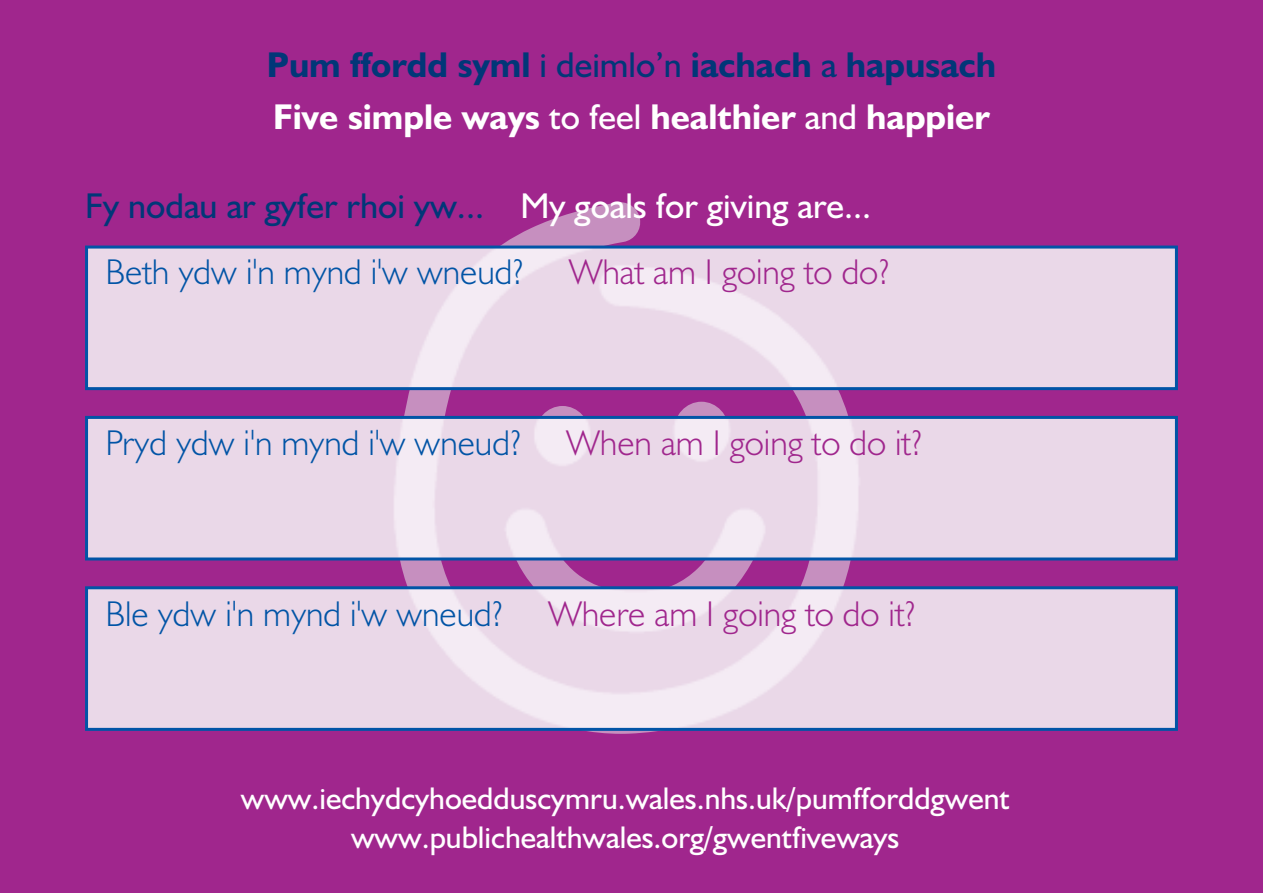
<style>
.page{position:relative;width:1263px;height:893px;background:#a0268d}
.page>*{position:absolute;margin:0;border:0;box-sizing:border-box;transform-origin:0 0}
.t1{font:700 36px/51.9px "Humanist 521 BT";color:#fff}
.t2{font:36px/66px "Humanist 521 BT";color:#013778}
.t3{font:300 36px "Humanist 521 BT";color:#a0268d}
.t4{font:300 36px "Humanist 521 BT";color:#0154a6}
.t5{font:31.5px/39px "Humanist 521 BT";color:#fff;text-align:center}
.s1{color:#013778}
.s2{font-weight:400;color:#013778}
.s3{font-weight:400}
.s4{color:#fff}
.s5{font-weight:300;color:#0154a6}
</style>
<div class="page">
<svg style="left:394px;top:202px;width:464px;height:532px"></svg>
<svg style="left:535px;top:406px;width:55px;height:60px"></svg>
<div style="left:674px;top:402px;width:55px;height:59px;background:#c68fbf;border-radius:50%"></div>
<svg style="left:504px;top:560px;width:262px;height:26px"></svg>
<img style="left:89px;top:250px;width:1085px;height:136px">
<div style="left:85px;top:246px;width:1093px;height:144px;border:3px solid #0154a6"></div>
<img style="left:89px;top:420px;width:1085px;height:136px">
<div style="left:85px;top:416px;width:1093px;height:144px;border:3px solid #0154a6"></div>
<img style="left:89px;top:590px;width:1085px;height:137px">
<div style="left:85px;top:586px;width:1093px;height:145px;border:3px solid #0154a6"></div>
<p class="t1" style="left:267px;top:39px;width:731px"><span class="s1">Pum ffordd syml</span> <span class="s2">i deimlo’n</span> <span class="s1">iachach</span> <span class="s2">a</span> <span class="s1">hapusach<br></span>Five simple ways <span class="s3">to feel</span> healthier <span class="s3">and</span> happier</p>
<p class="t2" style="left:106px;top:173px;width:767px;text-indent:-21px">Fy nodau ar gyfer rhoi yw... <span class="s4">My goals for giving are...<br></span><span class="s5">Beth ydw i'n mynd i'w wneud?</span></p>
<p class="t3" style="left:569px;top:259px;width:322px">What am I going to do?</p>
<p class="t4" style="left:106px;top:430px;width:417px">Pryd ydw i'n mynd i'w wneud?</p>
<p class="t3" style="left:567px;top:430px;width:357px">When am I going to do it?</p>
<p class="t4" style="left:106px;top:601px;width:399px">Ble ydw i'n mynd i'w wneud?</p>
<p class="t3" style="left:548px;top:601px;width:369px">Where am I going to do it?</p>
<p class="t5" style="left:241px;top:779px;width:770px">www.iechydcyhoedduscymru.wales.nhs.uk/pumfforddgwent www.publichealthwales.org/gwentfiveways</p>
</div>
